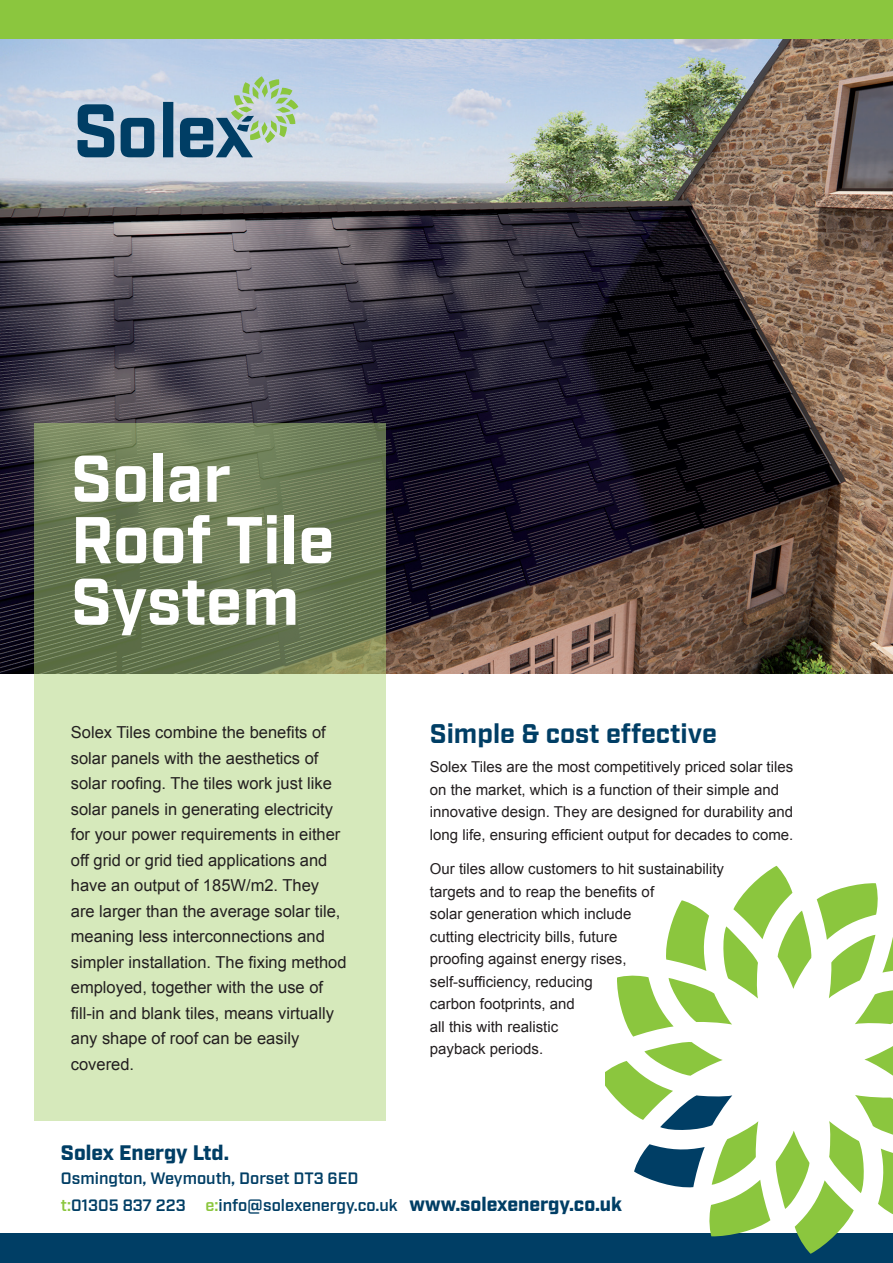
<style>
.page{position:relative;width:893px;height:1263px;background:#fff}
.page>*{position:absolute;margin:0;border:0;box-sizing:border-box;transform-origin:0 0}
.t1{font:700 66px "Industry";color:#fff}
.t2{font:700 27px "Industry";color:#003e65}
.t3{font:900 21px "Industry";color:#003e65}
.t4{font:16.5px/25.5px "Arial";color:#231f20}
.t5{font:600 16.5px "Industry";color:#003e65}
.t6{font:15px/22.5px "Arial";color:#231f20}
.s1{color:#8bc63e}
.s2{font-weight:900;font-size:19.5px}
</style>
<div class="page">
<img style="left:0;top:38px;width:893px;height:636px">
<svg style="left:78px;top:104px;width:36px;height:53px;background:#416f8e"></svg>
<svg style="left:121px;top:118px;width:33px;height:39px"></svg>
<div style="left:163px;top:102px;width:10px;height:55px;background:#003e65"></div>
<svg style="left:180px;top:76px;width:118px;height:81px;background:#9cb8ba"></svg>
<div style="left:0;top:1234px;width:893px;height:29px;background:#003e65"></div>
<div style="left:0;top:0;width:893px;height:38px;background:#8bc63e"></div>
<svg style="left:34px;top:423px;width:352px;height:697px;background:#afc196"></svg>
<svg style="left:605px;top:866px;width:288px;height:388px"></svg>
<p class="t1" style="left:71px;top:439px;width:162px">Solar</p>
<p class="t1" style="left:71px;top:501px;width:265px">Roof Tile</p>
<p class="t1" style="left:71px;top:562px;width:230px">System</p>
<p class="t4" style="left:71px;top:720px;width:277px">Solex Tiles combine the benefits of solar panels with the aesthetics of solar roofing. The tiles work just like solar panels in generating electricity for your power requirements in either off grid or grid tied applications and have an output of 185W/m2. They are larger than the average solar tile, meaning less interconnections and simpler installation. The fixing method employed, together with the use of fill-in and blank tiles, means virtually any shape of roof can be easily covered.</p>
<p class="t2" style="left:430px;top:718px;width:289px">Simple &amp; cost effective</p>
<p class="t6" style="left:430px;top:756px;width:365px">Solex Tiles are the most competitively priced solar tiles on the market, which is a function of their simple and innovative design. They are designed for durability and long life, ensuring efficient output for decades to come.</p>
<p class="t6" style="left:430px;top:858px;width:296px">Our tiles allow customers to hit sustainability</p>
<p class="t6" style="left:430px;top:880px;width:226px">targets and to reap the benefits of</p>
<p class="t6" style="left:430px;top:903px;width:203px">solar generation which include</p>
<p class="t6" style="left:430px;top:925px;width:189px">cutting electricity bills, future</p>
<p class="t6" style="left:430px;top:948px;width:198px">proofing against energy rises,</p>
<p class="t6" style="left:430px;top:970px;width:165px">self-sufficiency, reducing</p>
<p class="t6" style="left:430px;top:993px;width:147px">carbon footprints, and</p>
<p class="t6" style="left:430px;top:1015px;width:130px">all this with realistic</p>
<p class="t6" style="left:430px;top:1038px;width:115px">payback periods.</p>
<p class="t3" style="left:61px;top:1139px;width:170px">Solex Energy Ltd.</p>
<p class="t5" style="left:61px;top:1168px;width:299px">Osmington, Weymouth, Dorset DT3 6ED</p>
<p class="t5" style="left:61px;top:1195px;width:563px"><span class="s1">t:</span>01305 837 223 <span class="s1">e:</span>info@solexenergy.co.uk <span class="s2">www.solexenergy.co.uk</span></p>
</div>
